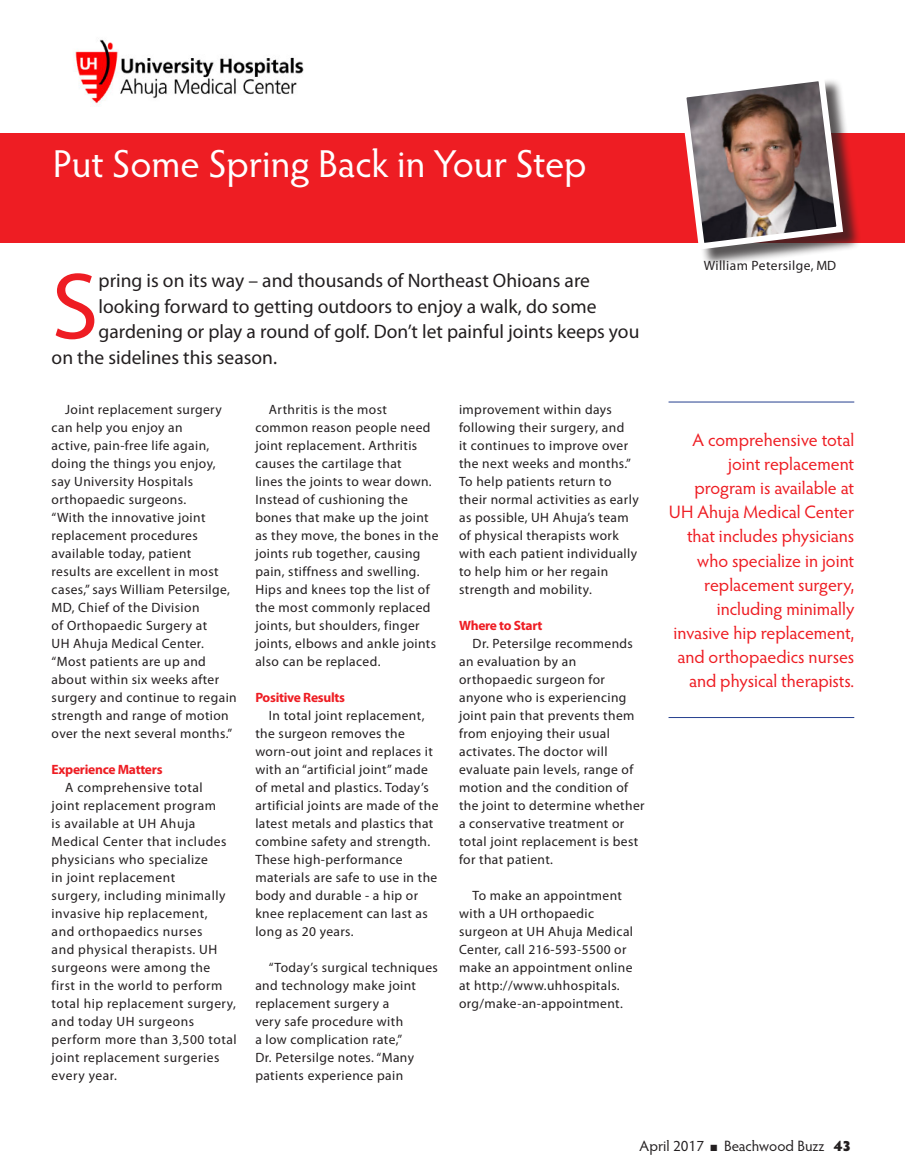
<style>
.page{position:relative;width:905px;height:1175px;background:#fff}
.page>*{position:absolute;margin:0;border:0;box-sizing:border-box;transform-origin:0 0}
.Intro_Text{font:95.1px "Myriad Pro";color:#ee1d23}
.Headline_Small_2{font:39px "Hypatia Sans Pro";color:#fff}
.Intro_Text-2{font:19.5px "Myriad Pro";color:#231f20}
.Callout{font:18px/24px "Hypatia Sans Pro";color:#ee1d23;text-align:right}
.t1{font:15px "Hypatia Sans Pro";color:#231f20}
.Text_Indent{font:13.5px/18px "Myriad Pro";letter-spacing:.03em;color:#231f20}
.Text_No_Indent{font:700 13.5px "Myriad Pro";letter-spacing:-.02em;color:#ee1d23}
.s1{font-weight:900}
</style>
<div class="page">
<div style="left:0;top:134px;width:904px;height:109px;background:#ee1d23"></div>
<div style="left:682px;top:77px;width:179px;height:190px;background:#231f20;opacity:.75"></div>
<svg style="left:676px;top:77px;width:170px;height:176px"></svg>
<img style="left:73px;top:39px;width:231px;height:68px">
<hr style="left:668px;top:402px;width:186px;height:1px;background:#253f8e">
<hr style="left:668px;top:717px;width:186px;height:1px;background:#253f8e">
<p class="Headline_Small_2" style="left:53px;top:138px;width:535px">Put Some Spring Back in Your Step</p>
<p class="Intro_Text" style="left:52px;top:254px;width:48px">S</p>
<p class="Intro_Text-2" style="left:99px;top:270px;width:493px">pring is on its way – and thousands of Northeast Ohioans are</p>
<p class="Intro_Text-2" style="left:99px;top:296px;width:499px">looking forward to getting outdoors to enjoy a walk, do some</p>
<p class="Intro_Text-2" style="left:99px;top:321px;width:542px">gardening or play a round of golf. Don’t let painful joints keeps you</p>
<p class="Intro_Text-2" style="left:52px;top:347px;width:227px">on the sidelines this season.</p>
<p class="Text_Indent" style="left:52px;top:401px;width:187px;text-indent:14px">Joint replacement surgery can help you enjoy an<br>active, pain-free life again, doing the things you enjoy, say University Hospitals orthopaedic surgeons.<br>“With the innovative joint replacement procedures available today, patient<br>results are excellent in most cases,” says William Petersilge,<br>MD, Chief of the Division<br>of Orthopaedic Surgery at<br>UH Ahuja Medical Center. “Most patients are up and about within six weeks after surgery and continue to regain strength and range of motion over the next several months.”</p>
<p class="Text_No_Indent" style="left:52px;top:762px;width:112px">Experience Matters</p>
<p class="Text_Indent" style="left:52px;top:779px;width:186px;text-indent:14px">A comprehensive total<br>joint replacement program<br>is available at UH Ahuja<br>Medical Center that includes physicians who specialize<br>in joint replacement<br>surgery, including minimally invasive hip replacement,<br>and orthopaedics nurses<br>and physical therapists. UH surgeons were among the first in the world to perform total hip replacement surgery, and today UH surgeons perform more than 3,500 total joint replacement surgeries every year.</p>
<p class="Text_Indent" style="left:255px;top:401px;width:184px;text-indent:14px">Arthritis is the most common reason people need joint replacement. Arthritis causes the cartilage that<br>lines the joints to wear down.<br>Instead of cushioning the bones that make up the joint as they move, the bones in the joints rub together, causing pain, stiffness and swelling.<br>Hips and knees top the list of the most commonly replaced joints, but shoulders, finger joints, elbows and ankle joints also can be replaced.</p>
<p class="Text_No_Indent" style="left:255px;top:690px;width:91px">Positive Results</p>
<p class="Text_Indent" style="left:255px;top:707px;width:185px;text-indent:14px">In total joint replacement, the surgeon removes the worn-out joint and replaces it with an “artificial joint” made of metal and plastics. Today’s artificial joints are made of the latest metals and plastics that combine safety and strength.<br>These high-performance materials are safe to use in the body and durable - a hip or knee replacement can last as long as 20 years.</p>
<p class="Text_Indent" style="left:255px;top:958px;width:184px;text-indent:14px">“Today’s surgical techniques and technology make joint replacement surgery a<br>very safe procedure with<br>a low complication rate,”<br>Dr. Petersilge notes. “Many patients experience pain</p>
<p class="Text_Indent" style="left:459px;top:400px;width:181px">improvement within days following their surgery, and<br>it continues to improve over the next weeks and months.”<br>To help patients return to their normal activities as early as possible, UH Ahuja’s team of physical therapists work with each patient individually to help him or her regain strength and mobility.</p>
<p class="Text_No_Indent" style="left:459px;top:618px;width:85px">Where to Start</p>
<p class="Text_Indent" style="left:459px;top:634px;width:187px;text-indent:14px">Dr. Petersilge recommends an evaluation by an orthopaedic surgeon for anyone who is experiencing joint pain that prevents them from enjoying their usual activates. The doctor will evaluate pain levels, range of motion and the condition of the joint to determine whether a conservative treatment or total joint replacement is best for that patient.</p>
<p class="Text_Indent" style="left:459px;top:886px;width:175px;text-indent:14px">To make an appointment with a UH orthopaedic surgeon at UH Ahuja Medical<br>Center, call 216-593-5500 or make an appointment online at http://www.uhhospitals. org/make-an-appointment.</p>
<p class="Text_Indent" style="left:703px;top:257px;width:134px">William Petersilge, MD</p>
<p class="Callout" style="left:668px;top:428px;width:187px">A comprehensive total joint replacement program is available at<br>UH Ahuja Medical Center that includes physicians who specialize in joint replacement surgery, including minimally invasive hip replacement, and orthopaedics nurses and physical therapists.</p>
<p class="t1" style="left:639px;top:1136px;width:213px">April 2017 ■ Beachwood Buzz <span class="s1">43</span></p>
</div>
